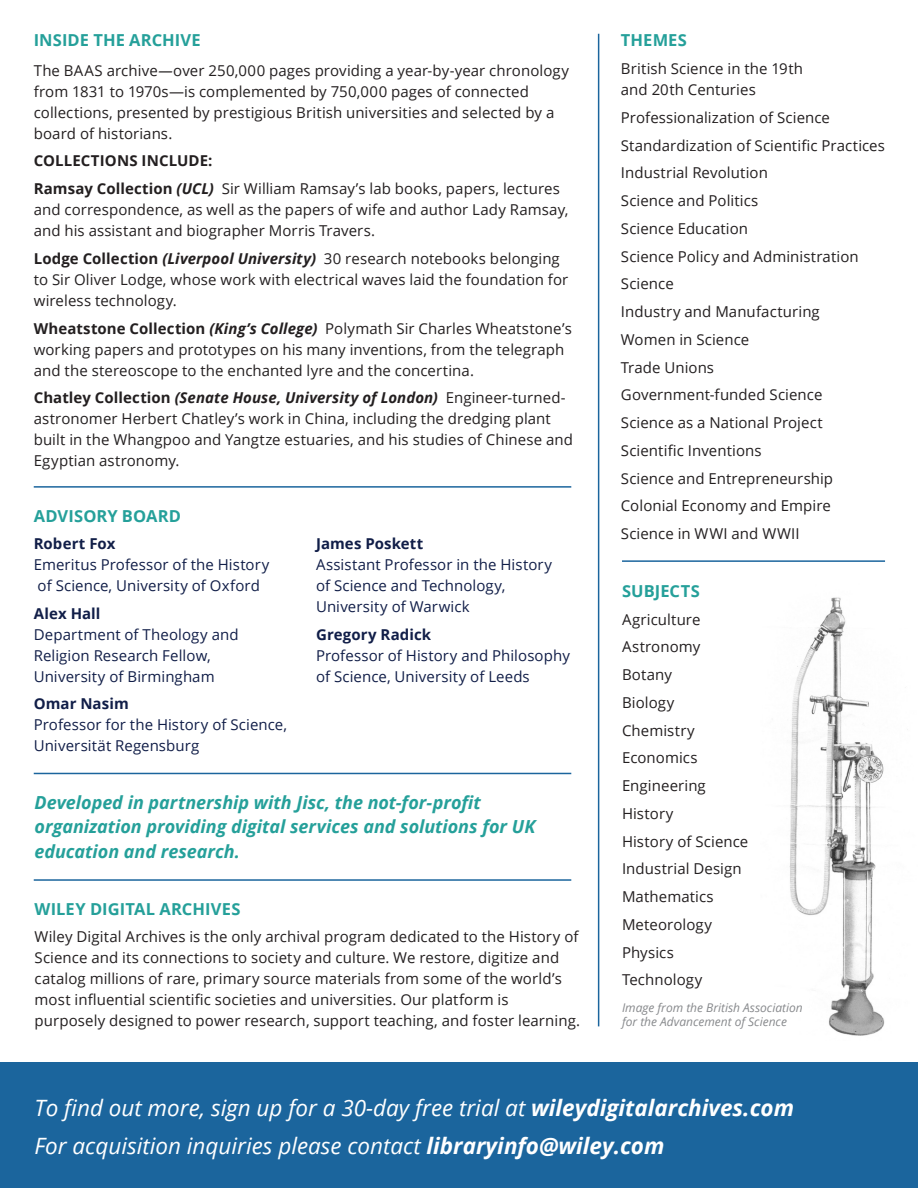
<style>
.page{position:relative;width:918px;height:1188px;background:#fff}
.page>*{position:absolute;margin:0;border:0;box-sizing:border-box;transform-origin:0 0}
.t1{font:italic 22.5px "Open Sans";color:#fff}
.t2{font:italic 700 18px/24.8px "Open Sans";letter-spacing:-.005em;color:#25a09a}
.t3{font:700 16.5px "Open Sans";letter-spacing:.005em;color:#25a09a}
.t4{font:15px/21px "Open Sans";letter-spacing:.005em;color:#231f20}
.t5{font:15px/21px "Open Sans";letter-spacing:.005em;color:#111e48}
.t6{font:700 15px "Open Sans";letter-spacing:.005em;color:#231f20}
.t7{font:italic 12px/14.4px "Open Sans";color:#87898c}
.s1{font-style:italic}
.s2{font-weight:700}
.s3{font-weight:700;font-style:italic}
</style>
<div class="page">
<img style="left:789px;top:597px;width:96px;height:439px">
<div style="left:0;top:1062px;width:918px;height:126px;background:#1b659d"></div>
<hr style="left:598px;top:34px;width:1px;height:992px;background:#1b659d">
<hr style="left:622px;top:560px;width:263px;height:2px;background:#1b659d">
<hr style="left:34px;top:773px;width:537px;height:1px;background:#1b659d">
<hr style="left:34px;top:486px;width:537px;height:2px;background:#1b659d">
<hr style="left:34px;top:879px;width:537px;height:2px;background:#1b659d">
<p class="t3" style="left:34px;top:29px;width:169px">INSIDE THE ARCHIVE</p>
<p class="t4" style="left:34px;top:59px;width:537px">The BAAS archive<span class="s1">—</span>over 250,000 pages providing a year-by-year chronology from 1831 to 1970s—is complemented by 750,000 pages of connected collections, presented by prestigious British universities and selected by a board of historians.</p>
<p class="t6" style="left:34px;top:150px;width:180px">COLLECTIONS INCLUDE:</p>
<p class="t4" style="left:34px;top:178px;width:536px"><span class="s2">Ramsay Collection</span> <span class="s3">(UCL)</span> Sir William Ramsay’s lab books, papers, lectures and correspondence, as well as the papers of wife and author Lady Ramsay, and his assistant and biographer Morris Travers.</p>
<p class="t4" style="left:34px;top:248px;width:536px"><span class="s2">Lodge Collection</span> <span class="s3">(Liverpool University)</span> 30 research notebooks belonging to Sir Oliver Lodge, whose work with electrical waves laid the foundation for wireless technology.</p>
<p class="t4" style="left:34px;top:317px;width:540px"><span class="s2">Wheatstone Collection</span> <span class="s3">(King’s College)</span> Polymath Sir Charles Wheatstone’s working papers and prototypes on his many inventions, from the telegraph and the stereoscope to the enchanted lyre and the concertina.</p>
<p class="t4" style="left:34px;top:387px;width:541px"><span class="s2">Chatley Collection</span> <span class="s3">(Senate House, University of London)</span> Engineer-turned&shy;astronomer Herbert Chatley’s work in China, including the dredging plant built in the Whangpoo and Yangtze estuaries, and his studies of Chinese and Egyptian astronomy.</p>
<p class="t3" style="left:34px;top:504px;width:149px">ADVISORY BOARD</p>
<p class="t5" style="left:34px;top:533px;width:237px"><span class="s2">Robert Fox<br></span>Emeritus Professor of the History of Science, University of Oxford</p>
<p class="t5" style="left:34px;top:602px;width:206px"><span class="s2">Alex Hall<br></span>Department of Theology and<br>Religion Research Fellow,<br>University of Birmingham</p>
<p class="t5" style="left:34px;top:693px;width:255px"><span class="s2">Omar Nasim<br></span>Professor for the History of Science,<br>Universität Regensburg</p>
<p class="t5" style="left:316px;top:533px;width:238px"><span class="s2">James Poskett<br></span>Assistant Professor in the History of Science and Technology,<br>University of Warwick</p>
<p class="t5" style="left:316px;top:623px;width:255px"><span class="s2">Gregory Radick<br></span>Professor of History and Philosophy of Science, University of Leeds</p>
<p class="t2" style="left:35px;top:789px;width:502px">Developed in partnership with Jisc, the not-for-profit organization providing digital services and solutions for UK education and research.</p>
<p class="t3" style="left:35px;top:897px;width:207px">WILEY DIGITAL ARCHIVES</p>
<p class="t4" style="left:35px;top:926px;width:547px">Wiley Digital Archives is the only archival program dedicated to the History of Science and its connections to society and culture. We restore, digitize and catalog millions of rare, primary source materials from some of the world’s most influential scientific societies and universities. Our platform is purposely designed to power research, support teaching, and foster learning.</p>
<p class="t3" style="left:621px;top:29px;width:67px">THEMES</p>
<p class="t4" style="left:621px;top:58px;width:184px">British Science in the 19th and 20th Centuries</p>
<p class="t4" style="left:621px;top:107px;width:211px">Professionalization of Science</p>
<p class="t4" style="left:621px;top:134px;width:266px">Standardization of Scientific Practices</p>
<p class="t4" style="left:621px;top:162px;width:149px">Industrial Revolution</p>
<p class="t4" style="left:621px;top:190px;width:139px">Science and Politics</p>
<p class="t4" style="left:621px;top:218px;width:129px">Science Education</p>
<p class="t4" style="left:621px;top:245px;width:239px">Science Policy and Administration</p>
<p class="t4" style="left:621px;top:273px;width:54px">Science</p>
<p class="t4" style="left:621px;top:301px;width:200px">Industry and Manufacturing</p>
<p class="t4" style="left:621px;top:329px;width:130px">Women in Science</p>
<p class="t4" style="left:621px;top:356px;width:95px">Trade Unions</p>
<p class="t4" style="left:621px;top:384px;width:203px">Government-funded Science</p>
<p class="t4" style="left:621px;top:412px;width:203px">Science as a National Project</p>
<p class="t4" style="left:621px;top:440px;width:142px">Scientific Inventions</p>
<p class="t4" style="left:621px;top:467px;width:214px">Science and Entrepreneurship</p>
<p class="t4" style="left:621px;top:495px;width:212px">Colonial Economy and Empire</p>
<p class="t4" style="left:621px;top:523px;width:180px">Science in WWI and WWII</p>
<p class="t3" style="left:622px;top:579px;width:79px">SUBJECTS</p>
<p class="t4" style="left:622px;top:608px;width:80px">Agriculture</p>
<p class="t4" style="left:622px;top:636px;width:80px">Astronomy</p>
<p class="t4" style="left:622px;top:664px;width:51px">Botany</p>
<p class="t4" style="left:622px;top:692px;width:54px">Biology</p>
<p class="t4" style="left:622px;top:719px;width:74px">Chemistry</p>
<p class="t4" style="left:622px;top:747px;width:77px">Economics</p>
<p class="t4" style="left:622px;top:775px;width:85px">Engineering</p>
<p class="t4" style="left:622px;top:803px;width:53px">History</p>
<p class="t4" style="left:622px;top:830px;width:128px">History of Science</p>
<p class="t4" style="left:622px;top:858px;width:121px">Industrial Design</p>
<p class="t4" style="left:622px;top:886px;width:93px">Mathematics</p>
<p class="t4" style="left:622px;top:914px;width:92px">Meteorology</p>
<p class="t4" style="left:622px;top:941px;width:53px">Physics</p>
<p class="t4" style="left:622px;top:969px;width:82px">Technology</p>
<p class="t7" style="left:622px;top:1000px;width:182px">Image from the British Association for the Advancement of Science</p>
<p class="t1" style="left:35px;top:1092px;width:761px">To find out more, sign up for a 30-day free trial at <span class="s2">wileydigitalarchives.com</span></p>
<p class="t1" style="left:35px;top:1131px;width:631px">For acquisition inquiries please contact <span class="s2">libraryinfo@wiley.com</span></p>
</div>
